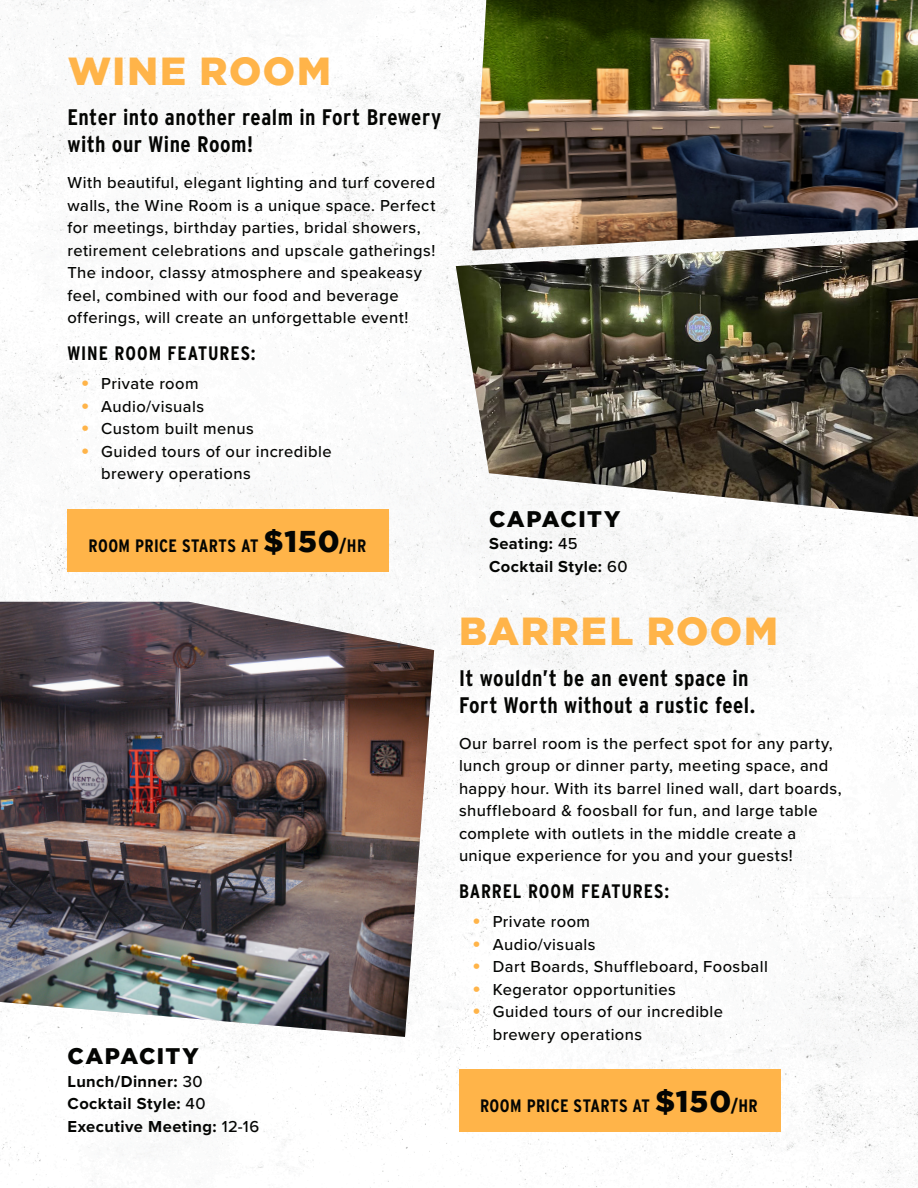
<style>
.page{position:relative;width:918px;height:1188px;background:#fff}
.page>*{position:absolute;margin:0;border:0;box-sizing:border-box;transform-origin:0 0}
.Paragraph_Body{font:900 39px "Gotham";letter-spacing:.045em;color:#ffb449}
.Paragraph_Body-2{font:700 22.5px/27px "Interstate Condensed";letter-spacing:.02em;color:#040503}
.Info_Body{font:900 22.5px "Gotham";letter-spacing:.06em;color:#040503}
.Before_Bullet_List{font:700 19.5px "Interstate Condensed";letter-spacing:.05em;color:#040503}
.Info_Body-2{font:700 18px "Interstate Condensed";letter-spacing:.025em;color:#040503}
.Paragraph_Body-3{font:500 16.5px/22.5px "Proxima Nova";letter-spacing:.025em;color:#040503}
.Info_Body-3{font:700 16.5px "Proxima Nova";letter-spacing:.025em;color:#040503}
.s1{font-family:"Gotham";font-weight:900;color:#ffb449}
.s2{font-family:"Gotham";font-weight:900;font-size:30px}
.s3{font-weight:500}
</style>
<div class="page">
<img style="left:0;top:0;width:918px;height:1188px">
<div style="left:459px;top:1070px;width:321px;height:62px;background:#ffb449"></div>
<div style="left:68px;top:510px;width:321px;height:62px;background:#ffb449"></div>
<img style="left:0;top:602px;width:434px;height:435px">
<img style="left:472px;top:0;width:446px;height:240px">
<img style="left:456px;top:240px;width:462px;height:277px">
<p class="Paragraph_Body" style="left:68px;top:48px;width:265px">WINE ROOM</p>
<p class="Paragraph_Body-2" style="left:68px;top:103px;width:375px">Enter into another realm in Fort Brewery with our Wine Room!</p>
<p class="Paragraph_Body-3" style="left:68px;top:171px;width:369px">With beautiful, elegant lighting and turf covered walls, the Wine Room is a unique space. Perfect for meetings, birthday parties, bridal showers, retirement celebrations and upscale gatherings!<br>The indoor, classy atmosphere and speakeasy feel, combined with our food and beverage offerings, will create an unforgettable event!</p>
<p class="Before_Bullet_List" style="left:68px;top:342px;width:190px">WINE ROOM FEATURES:</p>
<p class="Paragraph_Body-3" style="left:81px;top:372px;width:119px"><span class="s1">•</span> Private room</p>
<p class="Paragraph_Body-3" style="left:81px;top:394px;width:125px"><span class="s1">•</span> Audio/visuals</p>
<p class="Paragraph_Body-3" style="left:81px;top:417px;width:174px"><span class="s1">•</span> Custom built menus</p>
<p class="Paragraph_Body-3" style="left:101px;top:439px;width:232px;text-indent:-20px"><span class="s1">•</span> Guided tours of our incredible brewery operations</p>
<p class="Info_Body-2" style="left:88px;top:535px;width:279px">ROOM PRICE STARTS AT <span class="s2">$150</span>/HR</p>
<p class="Info_Body" style="left:68px;top:1043px;width:133px">CAPACITY</p>
<p class="Info_Body-3" style="left:68px;top:1069px;width:137px">Lunch/Dinner: <span class="s3">30</span></p>
<p class="Info_Body-3" style="left:68px;top:1092px;width:140px">Cocktail Style: <span class="s3">40</span></p>
<p class="Info_Body-3" style="left:68px;top:1114px;width:193px">Executive Meeting: <span class="s3">12-16</span></p>
<p class="Info_Body" style="left:489px;top:506px;width:133px">CAPACITY</p>
<p class="Info_Body-3" style="left:489px;top:531px;width:90px">Seating: <span class="s3">45</span></p>
<p class="Info_Body-3" style="left:489px;top:554px;width:140px">Cocktail Style: <span class="s3">60</span></p>
<p class="Paragraph_Body" style="left:459px;top:609px;width:320px">BARREL ROOM</p>
<p class="Paragraph_Body-2" style="left:459px;top:664px;width:298px">It wouldn’t be an event space in<br>Fort Worth without a rustic feel.</p>
<p class="Paragraph_Body-3" style="left:459px;top:731px;width:384px">Our barrel room is the perfect spot for any party, lunch group or dinner party, meeting space, and happy hour. With its barrel lined wall, dart boards, shuffleboard &amp; foosball for fun, and large table complete with outlets in the middle create a unique experience for you and your guests!</p>
<p class="Before_Bullet_List" style="left:459px;top:880px;width:212px">BARREL ROOM FEATURES:</p>
<p class="Paragraph_Body-3" style="left:472px;top:910px;width:119px"><span class="s1">•</span> Private room</p>
<p class="Paragraph_Body-3" style="left:472px;top:933px;width:125px"><span class="s1">•</span> Audio/visuals</p>
<p class="Paragraph_Body-3" style="left:472px;top:955px;width:297px"><span class="s1">•</span> Dart Boards, Shuffleboard, Foosball</p>
<p class="Paragraph_Body-3" style="left:472px;top:978px;width:205px"><span class="s1">•</span> Kegerator opportunities</p>
<p class="Paragraph_Body-3" style="left:493px;top:1000px;width:232px;text-indent:-20px"><span class="s1">•</span> Guided tours of our incredible brewery operations</p>
<p class="Info_Body-2" style="left:480px;top:1096px;width:279px">ROOM PRICE STARTS AT <span class="s2">$150</span>/HR</p>
</div>
